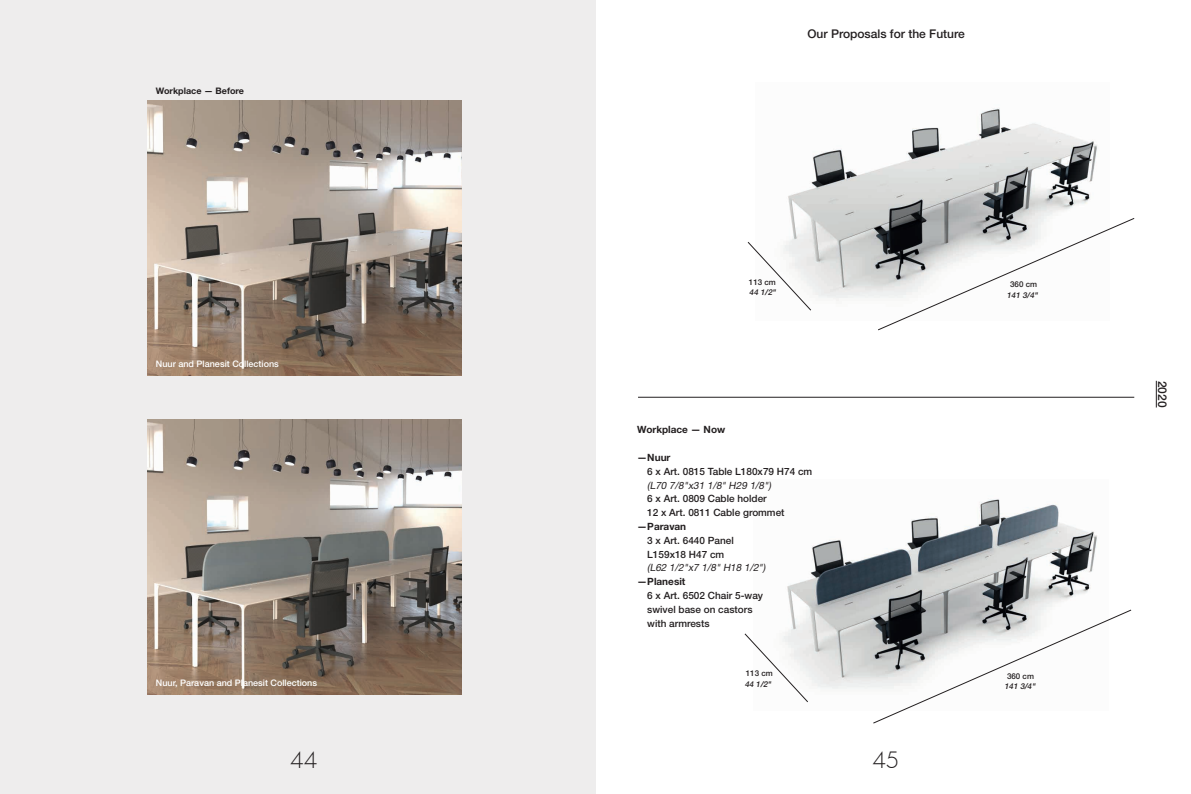
<style>
.page{position:relative;width:1191px;height:794px;background:#fff}
.page>*{position:absolute;margin:0;border:0;box-sizing:border-box;transform-origin:0 0}
.t1{font:300 22px "Futura";color:#231f20}
.Navigation{font:500 12px "Helvetica Neue LT Std";color:#231f20}
.t2{font:500 10px "Helvetica Neue LT Std";color:#231f20}
.t3{font:italic 10px "Helvetica Neue LT Std";color:#231f20}
.t4{font:700 10px "Helvetica Neue LT Std";color:#231f20}
.t5{font:500 9px "Helvetica Neue LT Std";color:#fff}
.t6{font:700 9px "Helvetica Neue LT Std";color:#231f20}
.t7{font:italic 500 8px "Helvetica Neue LT Std";color:#231f20}
.t8{font:500 8px "Helvetica Neue LT Std";color:#231f20}
</style>
<div class="page">
<div style="left:0;top:0;width:595px;height:794px;background:#eeeded"></div>
<img style="left:148px;top:100px;width:314px;height:275px">
<img style="left:788px;top:108px;width:309px;height:202px">
<img style="left:785px;top:499px;width:312px;height:204px">
<img style="left:148px;top:420px;width:314px;height:275px">
<svg style="left:1156px;top:381px;width:1px;height:26px"></svg>
<hr style="left:638px;top:397px;width:496px;height:1px;background:#231f20">
<svg style="left:877px;top:218px;width:257px;height:112px"></svg>
<svg style="left:747px;top:241px;width:64px;height:70px"></svg>
<svg style="left:872px;top:609px;width:259px;height:114px"></svg>
<svg style="left:744px;top:633px;width:64px;height:69px"></svg>
<p class="t6" style="left:156px;top:85px;width:90px">Workplace — Before</p>
<p class="t5" style="left:156px;top:358px;width:124px">Nuur and Planesit Collections</p>
<p class="t5" style="left:156px;top:678px;width:163px">Nuur, Paravan and Planesit Collections</p>
<p class="Navigation" style="left:807px;top:26px;width:159px">Our Proposals for the Future</p>
<p class="t8" style="left:749px;top:277px;width:28px">113 cm</p>
<p class="t8" style="left:1010px;top:280px;width:28px">360 cm</p>
<p class="t7" style="left:749px;top:287px;width:30px">44 1/2"</p>
<p class="t7" style="left:1006px;top:290px;width:34px">141 3/4"</p>
<p class="t4" style="left:637px;top:423px;width:89px">Workplace — Now</p>
<p class="t4" style="left:637px;top:451px;width:35px">—Nuur</p>
<p class="t2" style="left:647px;top:465px;width:167px">6 x Art. 0815 Table L180x79 H74 cm</p>
<p class="t3" style="left:647px;top:479px;width:125px">(L70 7/8"x31 1/8" H29 1/8")</p>
<p class="t2" style="left:647px;top:493px;width:121px">6 x Art. 0809 Cable holder</p>
<p class="t2" style="left:647px;top:507px;width:139px">12 x Art. 0811 Cable grommet</p>
<p class="t4" style="left:637px;top:520px;width:50px">—Paravan</p>
<p class="t2" style="left:647px;top:534px;width:88px">3 x Art. 6440 Panel</p>
<p class="t2" style="left:647px;top:548px;width:79px">L159x18 H47 cm</p>
<p class="t3" style="left:647px;top:562px;width:120px">(L62 1/2"x7 1/8" H18 1/2")</p>
<p class="t4" style="left:637px;top:575px;width:50px">—Planesit</p>
<p class="t2" style="left:647px;top:589px;width:117px">6 x Art. 6502 Chair 5-way</p>
<p class="t2" style="left:647px;top:603px;width:107px">swivel base on castors</p>
<p class="t2" style="left:647px;top:617px;width:64px">with armrests</p>
<p class="t8" style="left:746px;top:669px;width:28px">113 cm</p>
<p class="t8" style="left:1007px;top:671px;width:28px">360 cm</p>
<p class="t7" style="left:744px;top:679px;width:30px">44 1/2"</p>
<p class="t7" style="left:1004px;top:682px;width:34px">141 3/4"</p>
<h1 class="t1" style="left:290px;top:744px;width:29px">44</h1>
<h1 class="t1" style="left:873px;top:744px;width:28px">45</h1>
<p class="Navigation" style="left:1169px;top:381px;width:28px;rotate:90deg">2020</p>
</div>
